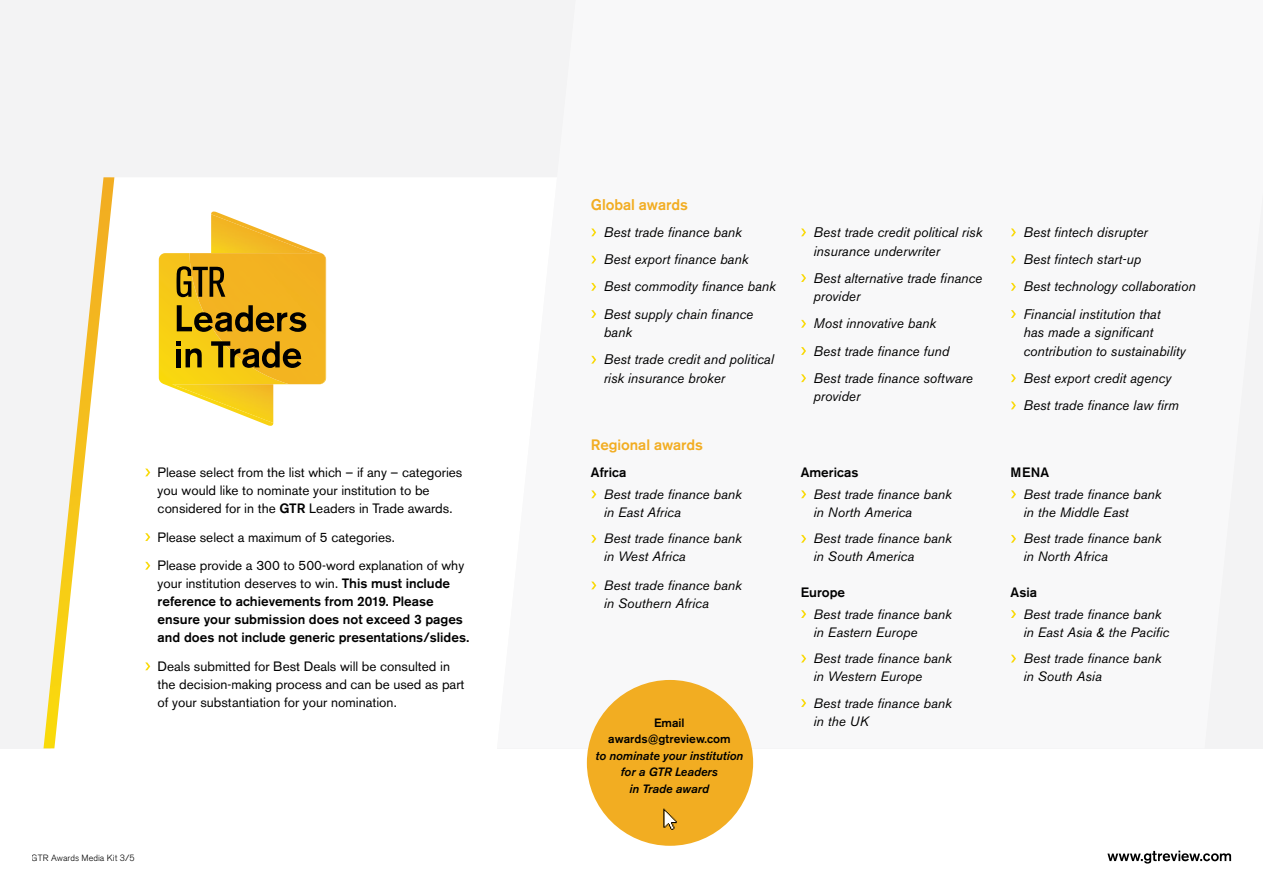
<style>
.page{position:relative;width:1263px;height:893px;background:#fff}
.page>*{position:absolute;margin:0;border:0;box-sizing:border-box;transform-origin:0 0}
.t1{font:500 15.45px "Akzidenz Grotesk BQ";letter-spacing:-.005em;color:#f2ad22}
.t2{font:500 15px "Akzidenz Grotesk BQ";letter-spacing:-.005em;color:#f2ad22}
.t3{font:italic 13.8px/27.2px "Akzidenz Grotesk BQ";color:#000}
.t4{font:italic 13.5px/18px "Akzidenz Grotesk BQ";color:#000}
.t5{font:13.5px/18px "Akzidenz Grotesk BQ";color:#000}
.t6{font:500 13.5px/18px "Akzidenz Grotesk BQ";color:#000}
.t7{font:italic 500 12px/16.5px "Akzidenz Grotesk BQ";color:#000;text-align:center}
.t8{font:500 12px/16.5px "Akzidenz Grotesk BQ";color:#000;text-align:center}
.t9{font:300 9px "Akzidenz Grotesk BQ";color:#000}
.s1{font-weight:500}
.s2{font-weight:400}
</style>
<div class="page">
<div style="left:0;top:0;width:1263px;height:748px;background:#f3f3f4"></div>
<div style="left:50px;top:177px;width:507px;height:572px;background:#fff"></div>
<svg style="left:43px;top:177px;width:71px;height:571px"></svg>
<svg style="left:159px;top:212px;width:167px;height:214px"></svg>
<div style="left:587px;top:680px;width:166px;height:166px;background:#f2ad22;border-radius:50%"></div>
<svg style="left:663px;top:809px;width:14px;height:21px"></svg>
<svg style="left:1107px;top:851px;width:124px;height:12px"></svg>
<svg style="left:145px;top:468px;width:5px;height:8px"></svg>
<svg style="left:145px;top:533px;width:5px;height:8px"></svg>
<svg style="left:145px;top:562px;width:5px;height:8px"></svg>
<svg style="left:145px;top:662px;width:5px;height:8px"></svg>
<p class="t5" style="left:158px;top:463px;width:306px">Please select from the list which – if any – categories you would like to nominate your institution to be considered for in the <span class="s1">GTR</span> Leaders in Trade awards.</p>
<p class="t5" style="left:158px;top:523px;width:308px;line-height:28.7px">Please select a maximum of 5 categories.<br>Please provide a 300 to 500-word explanation of why</p>
<p class="t6" style="left:158px;top:575px;width:313px"><span class="s2">your institution deserves to win.</span> This must include reference to achievements from 2019. Please ensure your submission does not exceed 3 pages and does not include generic presentations/slides.</p>
<p class="t5" style="left:158px;top:657px;width:308px">Deals submitted for Best Deals will be consulted in the decision-making process and can be used as part of your substantiation for your nomination.</p>
<p class="t9" style="left:32px;top:853px;width:104px">GTR Awards Media Kit 3/5</p>
<p class="t1" style="left:591px;top:195px;width:98px">Global awards</p>
<p class="t3" style="left:604px;top:219px;width:174px">Best trade finance bank<br>Best export finance bank<br>Best commodity finance bank<br>Best supply chain finance</p>
<p class="t3" style="left:604px;top:319px;width:172px">bank<br>Best trade credit and political</p>
<p class="t3" style="left:604px;top:365px;width:123px">risk insurance broker</p>
<p class="t2" style="left:591px;top:436px;width:114px">Regional awards</p>
<p class="t6" style="left:591px;top:463px;width:37px">Africa</p>
<p class="t4" style="left:604px;top:485px;width:139px">Best trade finance bank in East Africa</p>
<p class="t4" style="left:604px;top:530px;width:139px">Best trade finance bank in West Africa</p>
<p class="t4" style="left:604px;top:576px;width:139px">Best trade finance bank in Southern Africa</p>
<p class="t8" style="left:608px;top:714px;width:124px">Email awards@gtreview.com</p>
<p class="t7" style="left:595px;top:747px;width:149px">to nominate your institution for a GTR Leaders<br>in Trade award</p>
<p class="t3" style="left:813px;top:223px;width:170px;line-height:18.5px">Best trade credit political risk insurance underwriter</p>
<p class="t3" style="left:813px;top:269px;width:170px;line-height:18.5px">Best alternative trade finance provider</p>
<p class="t3" style="left:813px;top:310px;width:161px">Most innovative bank<br>Best trade finance fund<br>Best trade finance software</p>
<p class="t3" style="left:813px;top:383px;width:48px">provider</p>
<p class="t6" style="left:801px;top:463px;width:59px">Americas</p>
<p class="t4" style="left:813px;top:485px;width:139px">Best trade finance bank in North America</p>
<p class="t4" style="left:813px;top:530px;width:139px">Best trade finance bank in South America</p>
<p class="t6" style="left:801px;top:583px;width:46px">Europe</p>
<p class="t4" style="left:813px;top:605px;width:139px">Best trade finance bank in Eastern Europe</p>
<p class="t4" style="left:813px;top:650px;width:139px">Best trade finance bank in Western Europe</p>
<p class="t4" style="left:813px;top:694px;width:139px">Best trade finance bank in the UK</p>
<p class="t3" style="left:1023px;top:219px;width:174px">Best fintech disrupter<br>Best fintech start-up<br>Best technology collaboration<br>Financial institution that</p>
<p class="t3" style="left:1023px;top:323px;width:164px;line-height:18.5px">has made a significant contribution to sustainability</p>
<p class="t3" style="left:1023px;top:365px;width:157px">Best export credit agency<br>Best trade finance law firm</p>
<p class="t6" style="left:1011px;top:463px;width:40px">MENA</p>
<p class="t4" style="left:1023px;top:485px;width:139px">Best trade finance bank in the Middle East</p>
<p class="t4" style="left:1023px;top:530px;width:139px">Best trade finance bank in North Africa</p>
<p class="t6" style="left:1010px;top:583px;width:28px">Asia</p>
<p class="t4" style="left:1023px;top:605px;width:148px">Best trade finance bank in East Asia &amp; the Pacific</p>
<p class="t4" style="left:1023px;top:650px;width:139px">Best trade finance bank in South Asia</p>
</div>
